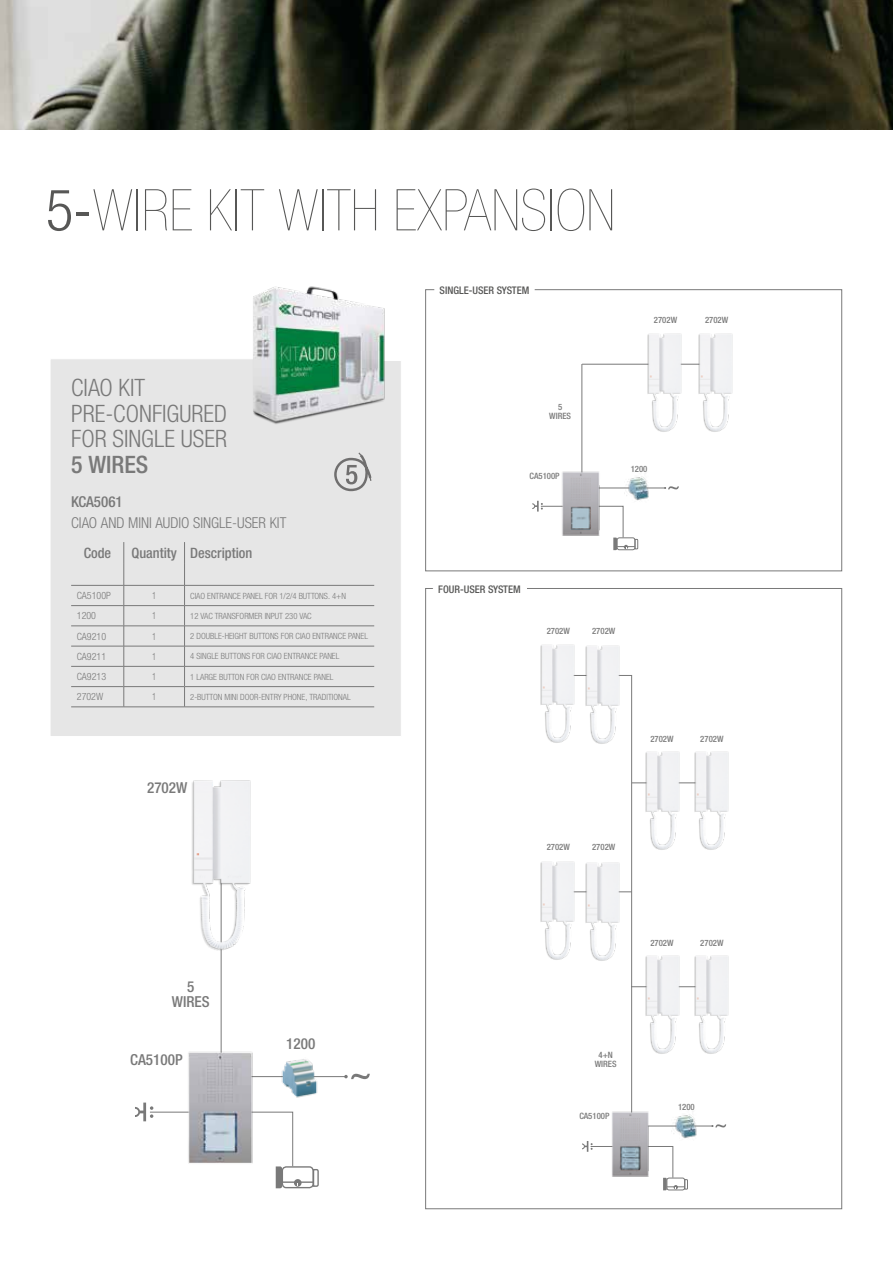
<style>
.page{position:relative;width:893px;height:1263px;background:#fff}
.page>*{position:absolute;margin:0;border:0;box-sizing:border-box;transform-origin:0 0}
.t1{font:200 condensed 57.6px "Helvetica Neue LTW1 G";color:#575756}
.t2{font:300 condensed 24px/25.5px "Helvetica Neue LTW1 G";color:#797979}
.t3{font:500 condensed 24px "Helvetica Neue LTW1 G";color:#797979}
.t4{font:500 condensed 15.15px/15px "Helvetica Neue LTW1 G";color:#797979;text-align:center}
.t5{font:300 condensed 15px "Helvetica Neue LTW1 G";color:#797979}
.t6{font:500 condensed 15px "Helvetica Neue LTW1 G";color:#797979}
.t7{font:500 condensed 14.25px "Helvetica Neue LTW1 G";color:#797979}
.t8{font:500 condensed 10.5px "Helvetica Neue LTW1 G";color:#575756}
.t9{font:300 condensed 10.05px "Helvetica Neue LTW1 G";color:#797979}
.t10{font:300 condensed 10.05px "Helvetica Neue LTW1 G";color:#797979;scale:.85 1}
.t11{font:500 condensed 8.7px/8.7px "Helvetica Neue LTW1 G";color:#797979;text-align:center}
.t12{font:300 condensed 8.55px "Helvetica Neue LTW1 G";color:#797979}
.s1{font-weight:300}
</style>
<div class="page">
<hr style="left:640px;top:1126px;width:73px;height:1px;background:#797979">
<img style="left:672px;top:1114px;width:28px;height:25px">
<svg style="left:711px;top:1124px;width:15px;height:3px"></svg>
<hr style="left:593px;top:488px;width:73px;height:1px;background:#797979">
<img style="left:625px;top:476px;width:27px;height:25px">
<svg style="left:664px;top:486px;width:15px;height:3px"></svg>
<img style="left:0;top:0;width:893px;height:130px">
<svg style="left:620px;top:675px;width:12px;height:431px"></svg>
<hr style="left:632px;top:783px;width:79px;height:1px;background:#797979">
<hr style="left:631px;top:986px;width:80px;height:1px;background:#797979">
<hr style="left:582px;top:364px;width:1px;height:124px;background:#797979">
<hr style="left:582px;top:364px;width:135px;height:1px;background:#797979">
<hr style="left:552px;top:675px;width:40px;height:1px;background:#797979">
<hr style="left:557px;top:891px;width:75px;height:1px;background:#797979">
<img style="left:562px;top:466px;width:56px;height:35px">
<img style="left:612px;top:1106px;width:56px;height:35px">
<svg style="left:532px;top:501px;width:106px;height:49px"></svg>
<svg style="left:582px;top:1141px;width:106px;height:49px"></svg>
<img style="left:647px;top:333px;width:35px;height:99px">
<img style="left:698px;top:333px;width:35px;height:99px">
<img style="left:693px;top:751px;width:36px;height:99px">
<img style="left:693px;top:955px;width:36px;height:99px">
<img style="left:540px;top:644px;width:35px;height:99px">
<img style="left:540px;top:861px;width:35px;height:99px">
<img style="left:619px;top:1143px;width:23px;height:28px">
<img style="left:585px;top:645px;width:35px;height:99px">
<img style="left:585px;top:862px;width:35px;height:99px">
<img style="left:645px;top:751px;width:35px;height:99px">
<img style="left:645px;top:955px;width:35px;height:99px">
<svg style="left:571px;top:507px;width:19px;height:22px"></svg>
<svg style="left:621px;top:1147px;width:19px;height:22px"></svg>
<div style="left:50px;top:359px;width:351px;height:377px;background:#e6e6e6"></div>
<hr style="left:71px;top:585px;width:53px;height:1px;background:#797979">
<hr style="left:124px;top:585px;width:61px;height:1px;background:#797979">
<hr style="left:185px;top:585px;width:189px;height:1px;background:#797979">
<hr style="left:71px;top:605px;width:53px;height:1px;background:#797979">
<hr style="left:124px;top:605px;width:61px;height:1px;background:#797979">
<hr style="left:185px;top:605px;width:189px;height:1px;background:#797979">
<hr style="left:71px;top:626px;width:53px;height:1px;background:#797979">
<hr style="left:124px;top:626px;width:61px;height:1px;background:#797979">
<hr style="left:185px;top:626px;width:189px;height:1px;background:#797979">
<hr style="left:71px;top:646px;width:53px;height:1px;background:#797979">
<hr style="left:124px;top:646px;width:61px;height:1px;background:#797979">
<hr style="left:185px;top:646px;width:189px;height:1px;background:#797979">
<hr style="left:71px;top:666px;width:53px;height:1px;background:#797979">
<hr style="left:124px;top:666px;width:61px;height:1px;background:#797979">
<hr style="left:185px;top:666px;width:189px;height:1px;background:#797979">
<svg style="left:124px;top:542px;width:1px;height:165px"></svg>
<svg style="left:184px;top:542px;width:1px;height:165px"></svg>
<hr style="left:71px;top:707px;width:53px;height:1px;background:#797979">
<hr style="left:124px;top:707px;width:61px;height:1px;background:#797979">
<hr style="left:185px;top:707px;width:189px;height:1px;background:#797979">
<hr style="left:71px;top:686px;width:53px;height:1px;background:#797979">
<hr style="left:124px;top:686px;width:61px;height:1px;background:#797979">
<hr style="left:185px;top:686px;width:189px;height:1px;background:#797979">
<hr style="left:221px;top:878px;width:1px;height:233px;background:#797979">
<hr style="left:221px;top:1076px;width:126px;height:1px;background:#797979">
<img style="left:188px;top:1042px;width:88px;height:60px">
<img style="left:276px;top:1059px;width:48px;height:39px">
<svg style="left:344px;top:1074px;width:26px;height:5px"></svg>
<hr style="left:282px;top:1181px;width:31px;height:2px;background:#797979">
<div style="left:282px;top:1166px;width:32px;height:22px;border:1px solid #797979;border-radius:4px"></div>
<svg style="left:312px;top:1168px;width:7px;height:19px"></svg>
<div style="left:294px;top:1179px;width:8px;height:8px;background:#797979;border-radius:50%"></div>
<svg style="left:135px;top:1102px;width:163px;height:86px"></svg>
<img style="left:210px;top:285px;width:248px;height:164px">
<img style="left:192px;top:780px;width:59px;height:172px">
<svg style="left:333px;top:451px;width:42px;height:41px;background:#c9c9c9"></svg>
<h1 class="t1" style="left:46px;top:177px;width:571px"><span class="s1">5-</span>WIRE KIT WITH EXPANSION</h1>
<p class="t8" style="left:440px;top:284px;width:91px">SINGLE-USER SYSTEM</p>
<p class="t11" style="left:654px;top:315px;width:25px">2702W</p>
<p class="t11" style="left:705px;top:315px;width:25px">2702W</p>
<h2 class="t2" style="left:71px;top:375px;width:157px">CIAO KIT<br>PRE-CONFIGURED<br>FOR SINGLE USER</h2>
<h2 class="t3" style="left:71px;top:450px;width:79px">5 WIRES</h2>
<h3 class="t6" style="left:71px;top:492px;width:53px">KCA5061</h3>
<h3 class="t5" style="left:71px;top:514px;width:217px">CIAO AND MINI AUDIO SINGLE-USER KIT</h3>
<h3 class="t7" style="left:84px;top:544px;width:29px">Code</h3>
<h3 class="t7" style="left:131px;top:544px;width:122px">Quantity Description</h3>
<p class="t9" style="left:77px;top:590px;width:36px">CA5100P</p>
<p class="t10" style="left:152px;top:590px;width:6px">1</p>
<p class="t12" style="left:190px;top:590px;width:157px">CIAO ENTRANCE PANEL FOR 1/2/4 BUTTONS. 4+N</p>
<p class="t9" style="left:77px;top:610px;width:21px">1200</p>
<p class="t10" style="left:152px;top:610px;width:6px">1</p>
<p class="t12" style="left:190px;top:611px;width:123px">12 VAC TRANSFORMER INPUT 230 VAC</p>
<p class="t9" style="left:77px;top:630px;width:31px">CA9210</p>
<p class="t10" style="left:152px;top:630px;width:6px">1</p>
<p class="t12" style="left:190px;top:631px;width:179px">2 DOUBLE-HEIGHT BUTTONS FOR CIAO ENTRANCE PANEL</p>
<p class="t9" style="left:77px;top:650px;width:31px">CA9211</p>
<p class="t10" style="left:152px;top:650px;width:6px">1</p>
<p class="t12" style="left:190px;top:651px;width:151px">4 SINGLE BUTTONS FOR CIAO ENTRANCE PANEL</p>
<p class="t9" style="left:77px;top:671px;width:31px">CA9213</p>
<p class="t10" style="left:152px;top:671px;width:6px">1</p>
<p class="t12" style="left:190px;top:671px;width:145px">1 LARGE BUTTON FOR CIAO ENTRANCE PANEL</p>
<p class="t9" style="left:77px;top:691px;width:28px">2702W</p>
<p class="t10" style="left:152px;top:691px;width:6px">1</p>
<p class="t12" style="left:190px;top:692px;width:162px">2-BUTTON MINI DOOR-ENTRY PHONE, TRADITIONAL</p>
<h3 class="t4" style="left:147px;top:780px;width:42px">2702W</h3>
<p class="t11" style="left:549px;top:403px;width:23px">5<br>WIRES</p>
<p class="t11" style="left:530px;top:472px;width:32px">CA5100P</p>
<p class="t11" style="left:631px;top:464px;width:18px">1200</p>
<p class="t8" style="left:438px;top:583px;width:84px">FOUR-USER SYSTEM</p>
<p class="t11" style="left:547px;top:627px;width:25px">2702W</p>
<p class="t11" style="left:592px;top:627px;width:25px">2702W</p>
<p class="t11" style="left:650px;top:735px;width:25px">2702W</p>
<p class="t11" style="left:700px;top:735px;width:25px">2702W</p>
<p class="t11" style="left:547px;top:843px;width:25px">2702W</p>
<p class="t11" style="left:592px;top:843px;width:25px">2702W</p>
<h3 class="t4" style="left:172px;top:979px;width:39px">5<br>WIRES</h3>
<h3 class="t4" style="left:130px;top:1052px;width:54px">CA5100P</h3>
<h3 class="t4" style="left:286px;top:1036px;width:31px">1200</h3>
<p class="t11" style="left:650px;top:939px;width:25px">2702W</p>
<p class="t11" style="left:700px;top:939px;width:25px">2702W</p>
<p class="t11" style="left:595px;top:1050px;width:23px">4+N<br>WIRES</p>
<p class="t11" style="left:579px;top:1112px;width:32px">CA5100P</p>
<p class="t11" style="left:678px;top:1102px;width:18px">1200</p>
</div>
